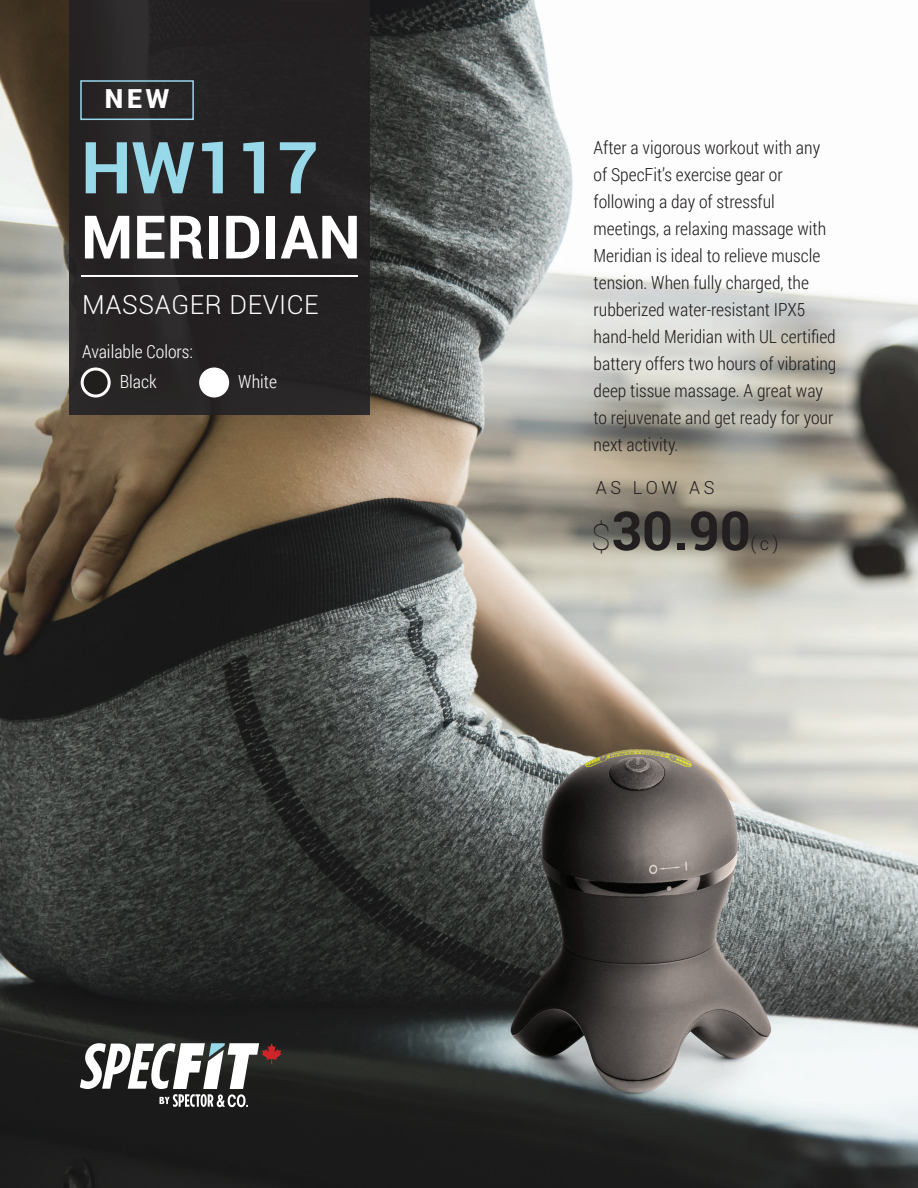
<style>
.page{position:relative;width:918px;height:1188px;background:#fff}
.page>*{position:absolute;margin:0;border:0;box-sizing:border-box;transform-origin:0 0}
.t1{font:700 71.85px "Roboto";color:#97d8e9}
.t2{font:700 60px "Roboto";color:#fff}
.t3{font:700 54px "Roboto";color:#231f20}
.t4{font:300 26.25px "Roboto";letter-spacing:.02em;color:#fff}
.t5{font:900 26.25px "Roboto";color:#fff}
.t6{font:300 18px/27px "Roboto Condensed";color:#231f20}
.t7{font:300 18px "Roboto Condensed";color:#fff}
.t8{font:300 18px "Roboto";letter-spacing:.2em;color:#231f20}
.s1{font-weight:100;font-size:36px}
</style>
<div class="page">
<img style="left:0;top:0;width:918px;height:1188px">
<img style="left:69px;top:0;width:300px;height:414px">
<hr style="left:81px;top:275px;width:277px;height:2px;background:#fff">
<div style="left:80px;top:80px;width:114px;height:40px;border:2px solid #97d8e9"></div>
<div style="left:82px;top:369px;width:27px;height:27px;background:#211e1e;border-radius:50%"></div>
<div style="left:81px;top:368px;width:30px;height:30px;border:3px solid #fff;border-radius:50%"></div>
<div style="left:201px;top:369px;width:27px;height:27px;background:#fff;border-radius:50%"></div>
<div style="left:199px;top:368px;width:30px;height:30px;border:3px solid #fff;border-radius:50%"></div>
<svg style="left:80px;top:1043px;width:202px;height:64px"></svg>
<h3 class="t5" style="left:105px;top:80px;width:66px">NEW</h3>
<h1 class="t1" style="left:81px;top:117px;width:239px">HW117</h1>
<h2 class="t2" style="left:81px;top:195px;width:281px">MERIDIAN</h2>
<h3 class="t4" style="left:82px;top:287px;width:238px">MASSAGER DEVICE</h3>
<p class="t7" style="left:82px;top:339px;width:112px">Available Colors:</p>
<p class="t7" style="left:120px;top:369px;width:38px">Black</p>
<p class="t7" style="left:238px;top:369px;width:40px">White</p>
<p class="t6" style="left:594px;top:133px;width:244px">After a vigorous workout with any of SpecFit’s exercise gear or following a day of stressful meetings, a relaxing massage with<br>Meridian is ideal to relieve muscle tension. When fully charged, the rubberized water-resistant IPX5 hand-held Meridian with UL certified battery offers two hours of vibrating deep tissue massage. A great way to rejuvenate and get ready for your next activity.</p>
<p class="t8" style="left:596px;top:475px;width:120px">AS LOW AS</p>
<h3 class="t3" style="left:591px;top:493px;width:161px"><span class="s1">$</span>30.90</h3>
<p class="t8" style="left:751px;top:531px;width:29px">(c)</p>
</div>
